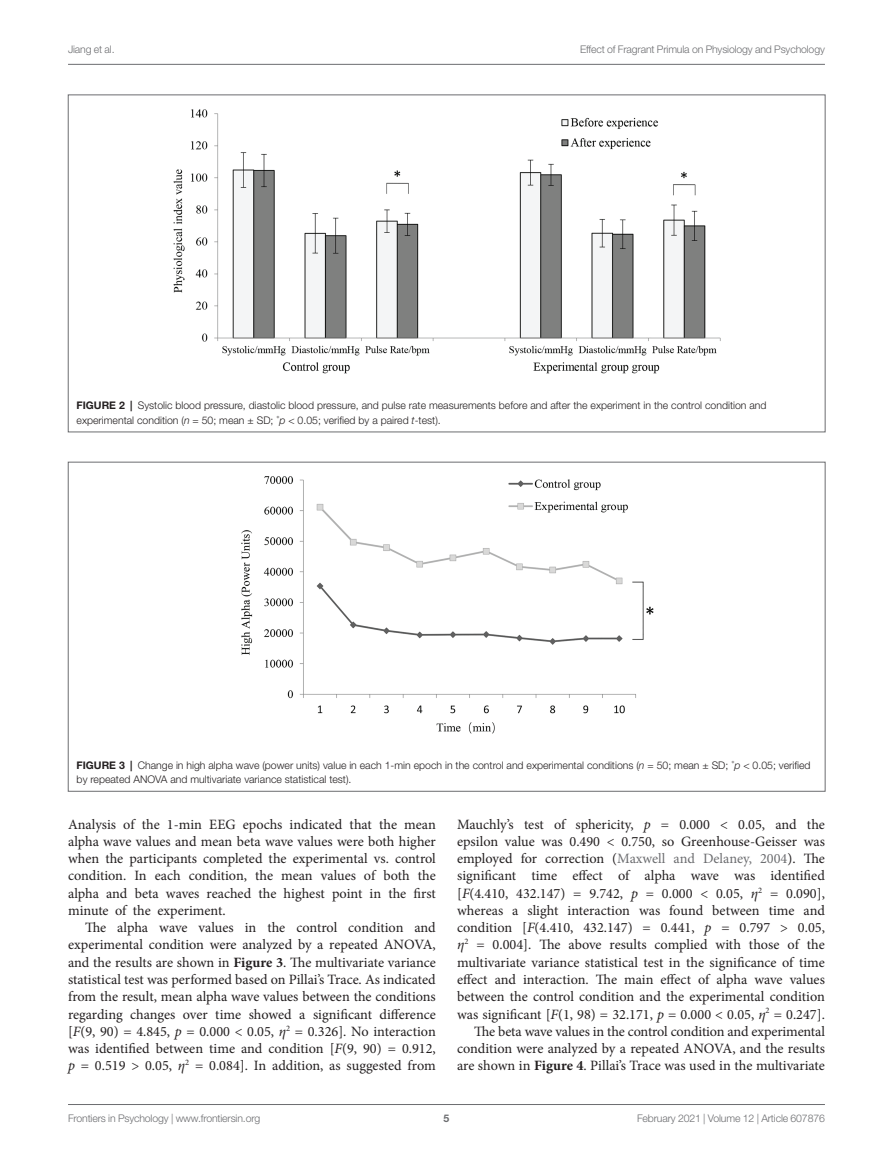
<style>
.page{position:relative;width:893px;height:1170px;background:#fff}
.page>*{position:absolute;margin:0;border:0;box-sizing:border-box;transform-origin:0 0}
.TEXT{font:14.25px/17.2px "Minion Pro";color:#231f20;text-align:justify}
.TEXT_FLUSH{font:14.25px/17.2px "Minion Pro";color:#231f20;text-align:justify}
.FIG_LEG{font:300 10.5px/14.2px "Helvetica Neue LT Std";color:#231f20}
.t1{font:300 10.5px "Helvetica Neue LT Std";letter-spacing:-.015em;color:#6c6d70}
.t2{font:700 10.5px "Helvetica Neue LT Std";color:#6c6d70}
.s1{font-weight:700}
.s2{font-style:italic}
.s3{color:#6c6d70}
</style>
<div class="page">
<hr style="left:68px;top:64px;width:757px;height:1px;background:#6c6d70">
<hr style="left:68px;top:1104px;width:757px;height:1px;background:#6c6d70">
<img style="left:173px;top:109px;width:548px;height:265px">
<img style="left:241px;top:476px;width:413px;height:258px">
<p class="t1" style="left:68px;top:42px;width:48px">Jiang et al.</p>
<p class="t1" style="left:580px;top:42px;width:246px">Effect of Fragrant Primula on Physiology and Psychology</p>
<p class="FIG_LEG" style="left:77px;top:398px;width:691px"><span class="s1">FIGURE 2 |</span> Systolic blood pressure, diastolic blood pressure, and pulse rate measurements before and after the experiment in the control condition and experimental condition (<span class="s2">n</span> = 50; mean ± SD; <sup>*</sup><span class="s2">p</span> &lt; 0.05; verified by a paired <span class="s2">t</span>-test).</p>
<p class="FIG_LEG" style="left:77px;top:757px;width:735px"><span class="s1">FIGURE 3 |</span> Change in high alpha wave (power units) value in each 1-min epoch in the control and experimental conditions (<span class="s2">n</span> = 50; mean ± SD; <sup>*</sup><span class="s2">p</span> &lt; 0.05; verified by repeated ANOVA and multivariate variance statistical test).</p>
<p class="TEXT_FLUSH" style="left:68px;top:815px;width:369px">Analysis of the 1-min EEG epochs indicated that the mean alpha wave values and mean beta wave values were both higher when the participants completed the experimental vs. control condition. In each condition, the mean values of both the alpha and beta waves reached the highest point in the first minute of the experiment.</p>
<p class="TEXT" style="left:68px;top:919px;width:369px;text-indent:17px">The alpha wave values in the control condition and experimental condition were analyzed by a repeated ANOVA, and the results are shown in <span class="s1">Figure 3</span>. The multivariate variance statistical test was performed based on Pillai’s Trace. As indicated from the result, mean alpha wave values between the conditions regarding changes over time showed a significant difference [<span class="s2">F</span>(9, 90) = 4.845, <span class="s2">p</span> = 0.000 &lt; 0.05, <span class="s2">η</span><sup>2</sup> = 0.326]. No interaction was identified between time and condition [<span class="s2">F</span>(9, 90) = 0.912, <span class="s2">p</span> = 0.519 &gt; 0.05, <span class="s2">η</span><sup>2</sup> = 0.084]. In addition, as suggested from</p>
<p class="TEXT" style="left:457px;top:815px;width:369px">Mauchly’s test of sphericity, <span class="s2">p</span> = 0.000 &lt; 0.05, and the epsilon value was 0.490 &lt; 0.750, so Greenhouse-Geisser was employed for correction (<span class="s3">Maxwell and Delaney, 2004</span>). The significant time effect of alpha wave was identified [<span class="s2">F</span>(4.410, 432.147) = 9.742, <span class="s2">p</span> = 0.000 &lt; 0.05, <span class="s2">η</span><sup>2</sup> = 0.090], whereas a slight interaction was found between time and condition [<span class="s2">F</span>(4.410, 432.147) = 0.441, <span class="s2">p</span> = 0.797 &gt; 0.05, <span class="s2">η</span><sup>2</sup> = 0.004]. The above results complied with those of the multivariate variance statistical test in the significance of time effect and interaction. The main effect of alpha wave values between the control condition and the experimental condition was significant [<span class="s2">F</span>(1, 98) = 32.171, <span class="s2">p</span> = 0.000 &lt; 0.05, <span class="s2">η</span><sup>2</sup> = 0.247].</p>
<p class="TEXT" style="left:457px;top:1022px;width:369px;text-indent:17px">The beta wave values in the control condition and experimental condition were analyzed by a repeated ANOVA, and the results are shown in <span class="s1">Figure 4</span>. Pillai’s Trace was used in the multivariate</p>
<p class="t1" style="left:68px;top:1111px;width:194px">Frontiers in Psychology | www.frontiersin.org</p>
<p class="t2" style="left:444px;top:1111px;width:7px">5</p>
<p class="t1" style="left:637px;top:1111px;width:189px">February 2021 | Volume 12 | Article 607876</p>
</div>
